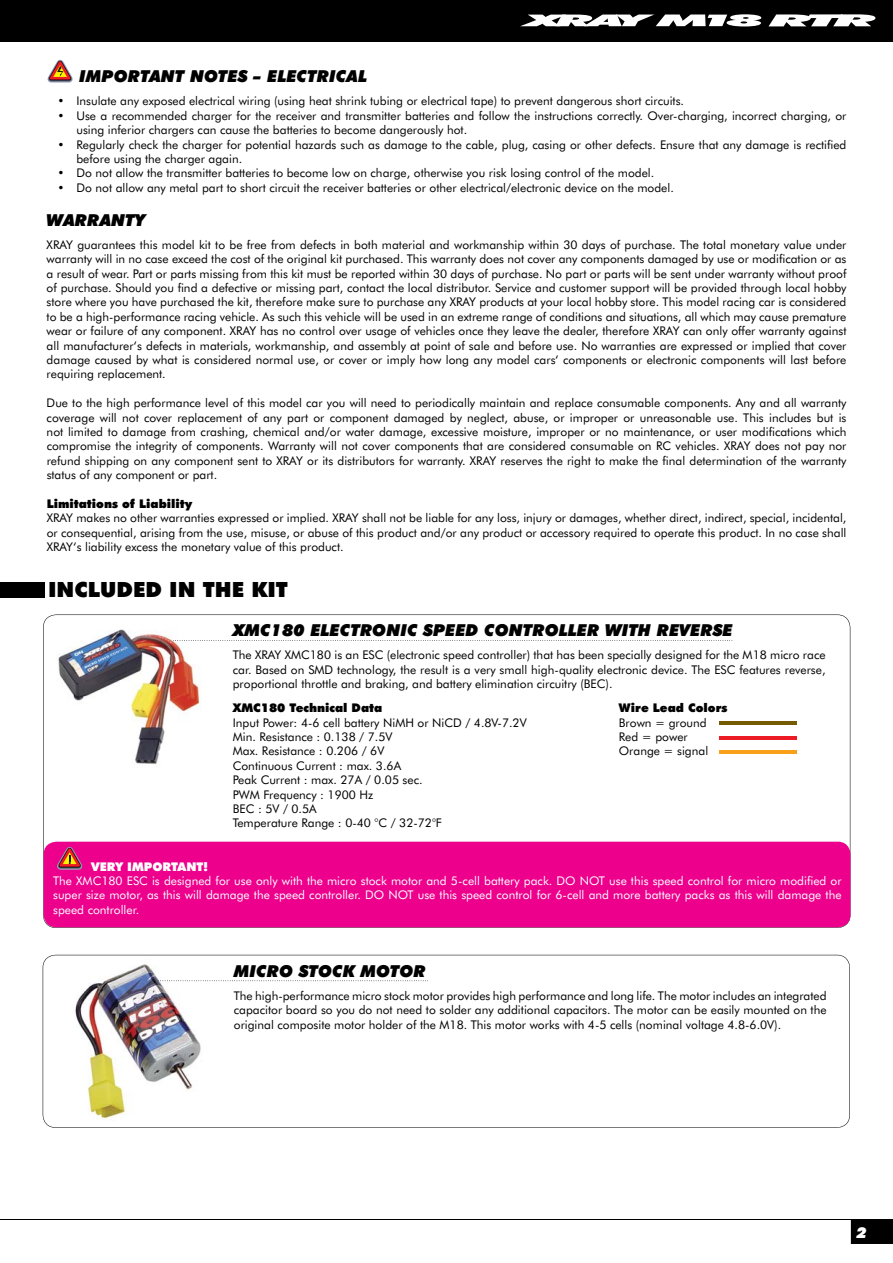
<style>
.page{position:relative;width:893px;height:1263px;background:#fff}
.page>*{position:absolute;margin:0;border:0;box-sizing:border-box;transform-origin:0 0}
.t1{font:900 21px "Futura BTCE";color:#000}
.t2{font:italic 900 16.5px "Futura BTCE";color:#000}
.t3{font:italic 900 15px "Futura BTCE";color:#fff}
.t4{font:12px/14.4px "Futura BTCE";color:#000;text-align:justify}
.t5{font:12px/14.4px "Futura BTCE";color:#fff;text-align:justify}
.t6{font:900 12px "Futura BTCE";color:#000}
.t7{font:900 12px "Futura BTCE";color:#fff}
</style>
<div class="page">
<svg style="left:43px;top:615px;width:807px;height:313px"></svg>
<img style="left:51px;top:618px;width:160px;height:155px">
<svg style="left:47px;top:59px;width:26px;height:23px"></svg>
<svg style="left:173px;top:640px;width:559px;height:1px"></svg>
<hr style="left:718px;top:721px;width:78px;height:4px;background:#745a00">
<hr style="left:718px;top:736px;width:78px;height:4px;background:#ed1c24">
<hr style="left:718px;top:750px;width:78px;height:4px;background:#f9a01b">
<div style="left:44px;top:842px;width:806px;height:85px;background:#ec008c;border-radius:13px"></div>
<svg style="left:57px;top:847px;width:25px;height:23px"></svg>
<svg style="left:43px;top:955px;width:807px;height:173px"></svg>
<div style="left:0;top:583px;width:44px;height:15px;background:#000"></div>
<div style="left:0;top:0;width:892px;height:42px;background:#000"></div>
<svg style="left:521px;top:14px;width:240px;height:12px"></svg>
<svg style="left:769px;top:14px;width:106px;height:12px"></svg>
<svg style="left:850px;top:1221px;width:42px;height:23px"></svg>
<hr style="left:0;top:1220px;width:892px;height:1px;background:#000">
<h2 class="t2" style="left:79px;top:71px;width:289px">IMPORTANT NOTES – ELECTRICAL</h2>
<p class="t4" style="left:57px;top:95px;width:628px">• Insulate any exposed electrical wiring (using heat shrink tubing or electrical tape) to prevent dangerous short circuits.</p>
<p class="t4" style="left:76px;top:110px;width:771px;text-indent:-19px">• Use a recommended charger for the receiver and transmitter batteries and follow the instructions correctly. Over-charging, incorrect charging, or using inferior chargers can cause the batteries to become dangerously hot.</p>
<p class="t4" style="left:76px;top:138px;width:771px;text-indent:-19px">• Regularly check the charger for potential hazards such as damage to the cable, plug, casing or other defects. Ensure that any damage is rectified before using the charger again.</p>
<p class="t4" style="left:57px;top:167px;width:598px">• Do not allow the transmitter batteries to become low on charge, otherwise you risk losing control of the model.</p>
<p class="t4" style="left:57px;top:182px;width:618px">• Do not allow any metal part to short circuit the receiver batteries or other electrical/electronic device on the model.</p>
<h2 class="t2" style="left:47px;top:214px;width:100px">WARRANTY</h2>
<p class="t4" style="left:47px;top:239px;width:801px">XRAY guarantees this model kit to be free from defects in both material and workmanship within 30 days of purchase. The total monetary value under warranty will in no case exceed the cost of the original kit purchased. This warranty does not cover any components damaged by use or modification or as a result of wear. Part or parts missing from this kit must be reported within 30 days of purchase. No part or parts will be sent under warranty without proof of purchase. Should you find a defective or missing part, contact the local distributor. Service and customer support will be provided through local hobby store where you have purchased the kit, therefore make sure to purchase any XRAY products at your local hobby store. This model racing car is considered to be a high-performance racing vehicle. As such this vehicle will be used in an extreme range of conditions and situations, all which may cause premature wear or failure of any component. XRAY has no control over usage of vehicles once they leave the dealer, therefore XRAY can only offer warranty against all manufacturer‘s defects in materials, workmanship, and assembly at point of sale and before use. No warranties are expressed or implied that cover damage caused by what is considered normal use, or cover or imply how long any model cars‘ components or electronic components will last before requiring replacement.</p>
<p class="t4" style="left:47px;top:397px;width:801px">Due to the high performance level of this model car you will need to periodically maintain and replace consumable components. Any and all warranty coverage will not cover replacement of any part or component damaged by neglect, abuse, or improper or unreasonable use. This includes but is not limited to damage from crashing, chemical and/or water damage, excessive moisture, improper or no maintenance, or user modifications which compromise the integrity of components. Warranty will not cover components that are considered consumable on RC vehicles. XRAY does not pay nor refund shipping on any component sent to XRAY or its distributors for warranty. XRAY reserves the right to make the final determination of the warranty status of any component or part.</p>
<p class="t6" style="left:47px;top:499px;width:147px">Limitations of Liability</p>
<p class="t4" style="left:47px;top:512px;width:801px">XRAY makes no other warranties expressed or implied. XRAY shall not be liable for any loss, injury or damages, whether direct, indirect, special, incidental, or consequential, arising from the use, misuse, or abuse of this product and/or any product or accessory required to operate this product. In no case shall XRAY‘s liability excess the monetary value of this product.</p>
<h1 class="t1" style="left:48px;top:583px;width:241px">INCLUDED IN THE KIT</h1>
<h2 class="t2" style="left:233px;top:625px;width:501px">XMC180 ELECTRONIC SPEED CONTROLLER WITH REVERSE</h2>
<p class="t4" style="left:233px;top:649px;width:594px">The XRAY XMC180 is an ESC (electronic speed controller) that has been specially designed for the M18 micro race car. Based on SMD technology, the result is a very small high-quality electronic device. The ESC features reverse, proportional throttle and braking, and battery elimination circuitry (BEC).</p>
<p class="t6" style="left:233px;top:704px;width:151px">XMC180 Technical Data</p>
<p class="t4" style="left:233px;top:716px;width:295px;text-align:left">Input Power: 4-6 cell battery NiMH or NiCD / 4.8V-7.2V<br>Min. Resistance : 0.138 / 7.5V<br>Max. Resistance : 0.206 / 6V<br>Continuous Current : max. 3.6A<br>Peak Current : max. 27A / 0.05 sec.<br>PWM Frequency : 1900 Hz<br>BEC : 5V / 0.5A<br>Temperature Range : 0-40 °C / 32-72°F</p>
<p class="t6" style="left:619px;top:704px;width:110px">Wire Lead Colors</p>
<p class="t4" style="left:619px;top:716px;width:91px;text-align:left">Brown = ground<br>Red = power<br>Orange = signal</p>
<p class="t7" style="left:91px;top:862px;width:118px">VERY IMPORTANT!</p>
<p class="t5" style="left:53px;top:875px;width:789px">The XMC180 ESC is designed for use only with the micro stock motor and 5-cell battery pack. DO NOT use this speed control for micro modified or super size motor, as this will damage the speed controller. DO NOT use this speed control for 6-cell and more battery packs as this will damage the speed controller.</p>
<h2 class="t2" style="left:234px;top:965px;width:193px">MICRO STOCK MOTOR</h2>
<p class="t4" style="left:234px;top:990px;width:594px">The high-performance micro stock motor provides high performance and long life. The motor includes an integrated capacitor board so you do not need to solder any additional capacitors. The motor can be easily mounted on the original composite motor holder of the M18. This motor works with 4-5 cells (nominal voltage 4.8-6.0V).</p>
<p class="t3" style="left:856px;top:1227px;width:12px">2</p>
</div>
